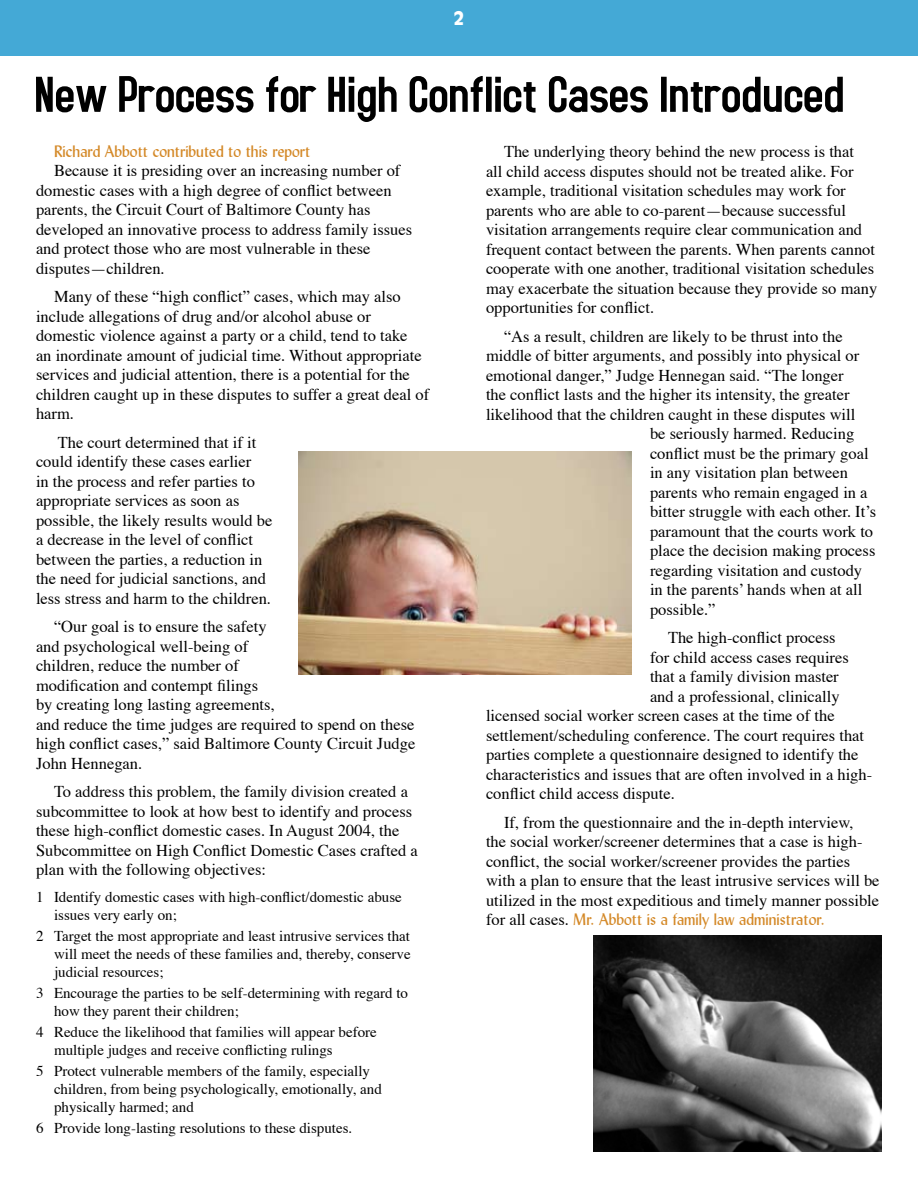
<style>
.page{position:relative;width:918px;height:1188px;background:#fff}
.page>*{position:absolute;margin:0;border:0;box-sizing:border-box;transform-origin:0 0}
.t1{font:16.5px/19.5px "Times";color:#000}
.t2{font:16.5px "Lydian BT";color:#d48928}
.t3{font:15px/18px "Times";color:#000}
.s1{font-family:"Times";color:#000}
</style>
<div class="page">
<div style="left:0;top:0;width:918px;height:55px;background:#44a9d6"></div>
<svg style="left:36px;top:76px;width:807px;height:46px"></svg>
<img style="left:298px;top:452px;width:334px;height:223px">
<img style="left:594px;top:936px;width:288px;height:216px">
<p class="t2" style="left:54px;top:141px;width:258px">Richard Abbott contributed to this report</p>
<p class="t1" style="left:36px;top:159px;width:378px;text-indent:18px">Because it is presiding over an increasing number of domestic cases with a high degree of conflict between parents, the Circuit Court of Baltimore County has developed an innovative process to address family issues and protect those who are most vulnerable in these disputes—children.</p>
<p class="t1" style="left:36px;top:285px;width:395px;text-indent:18px">Many of these “high conflict” cases, which may also include allegations of drug and/or alcohol abuse or domestic violence against a party or a child, tend to take<br>an inordinate amount of judicial time. Without appropriate services and judicial attention, there is a potential for the children caught up in these disputes to suffer a great deal of harm.</p>
<p class="t1" style="left:36px;top:431px;width:238px;text-indent:22px">The court determined that if it could identify these cases earlier<br>in the process and refer parties to appropriate services as soon as possible, the likely results would be a decrease in the level of conflict between the parties, a reduction in the need for judicial sanctions, and less stress and harm to the children.</p>
<p class="t1" style="left:36px;top:615px;width:381px;text-indent:18px">“Our goal is to ensure the safety<br>and psychological well-being of<br>children, reduce the number of<br>modification and contempt filings<br>by creating long lasting agreements,<br>and reduce the time judges are required to spend on these high conflict cases,” said Baltimore County Circuit Judge John Hennegan.</p>
<p class="t1" style="left:36px;top:780px;width:383px;text-indent:18px">To address this problem, the family division created a subcommittee to look at how best to identify and process these high-conflict domestic cases. In August 2004, the Subcommittee on High Conflict Domestic Cases crafted a plan with the following objectives:</p>
<p class="t3" style="left:54px;top:887px;width:349px;text-indent:-18px">1 Identify domestic cases with high-conflict/domestic abuse issues very early on;</p>
<p class="t3" style="left:54px;top:926px;width:358px;text-align:justify;text-indent:-18px">2 Target the most appropriate and least intrusive services that will meet the needs of these families and, thereby, conserve judicial resources;</p>
<p class="t3" style="left:54px;top:983px;width:356px;text-indent:-18px">3 Encourage the parties to be self-determining with regard to how they parent their children;</p>
<p class="t3" style="left:54px;top:1022px;width:324px;text-indent:-18px">4 Reduce the likelihood that families will appear before multiple judges and receive conflicting rulings</p>
<p class="t3" style="left:54px;top:1061px;width:329px;text-indent:-18px">5 Protect vulnerable members of the family, especially children, from being psychologically, emotionally, and physically harmed; and</p>
<p class="t3" style="left:36px;top:1118px;width:318px">6 Provide long-lasting resolutions to these disputes.</p>
<p class="t1" style="left:486px;top:141px;width:393px;text-indent:18px">The underlying theory behind the new process is that<br>all child access disputes should not be treated alike. For example, traditional visitation schedules may work for parents who are able to co-parent—because successful visitation arrangements require clear communication and frequent contact between the parents. When parents cannot cooperate with one another, traditional visitation schedules may exacerbate the situation because they provide so many opportunities for conflict.</p>
<p class="t1" style="left:504px;top:325px;width:340px">“As a result, children are likely to be thrust into the</p>
<p class="t1" style="left:486px;top:345px;width:375px">middle of bitter arguments, and possibly into physical or</p>
<p class="t1" style="left:486px;top:364px;width:359px">emotional danger,” Judge Hennegan said. “The longer</p>
<p class="t1" style="left:486px;top:384px;width:365px">the conflict lasts and the higher its intensity, the greater</p>
<p class="t1" style="left:486px;top:403px;width:371px">likelihood that the children caught in these disputes will</p>
<p class="t1" style="left:650px;top:423px;width:206px">be seriously harmed. Reducing</p>
<p class="t1" style="left:650px;top:442px;width:220px">conflict must be the primary goal</p>
<p class="t1" style="left:650px;top:462px;width:199px">in any visitation plan between</p>
<p class="t1" style="left:650px;top:481px;width:219px">parents who remain engaged in a</p>
<p class="t1" style="left:650px;top:501px;width:228px">bitter struggle with each other. It’s</p>
<p class="t1" style="left:650px;top:520px;width:225px">paramount that the courts work to</p>
<p class="t1" style="left:650px;top:540px;width:227px">place the decision making process</p>
<p class="t1" style="left:650px;top:559px;width:214px">regarding visitation and custody</p>
<p class="t1" style="left:650px;top:579px;width:214px">in the parents’ hands when at all</p>
<p class="t1" style="left:650px;top:598px;width:67px">possible.”</p>
<p class="t1" style="left:668px;top:627px;width:169px">The high-conflict process</p>
<p class="t1" style="left:650px;top:646px;width:200px">for child access cases requires</p>
<p class="t1" style="left:650px;top:666px;width:190px">that a family division master</p>
<p class="t1" style="left:650px;top:685px;width:191px">and a professional, clinically</p>
<p class="t1" style="left:486px;top:705px;width:350px">licensed social worker screen cases at the time of the</p>
<p class="t1" style="left:486px;top:724px;width:380px">settlement/scheduling conference. The court requires that</p>
<p class="t1" style="left:486px;top:744px;width:374px">parties complete a questionnaire designed to identify the</p>
<p class="t1" style="left:486px;top:763px;width:388px">characteristics and issues that are often involved in a high-</p>
<p class="t1" style="left:486px;top:783px;width:190px">conflict child access dispute.</p>
<p class="t1" style="left:486px;top:811px;width:395px;text-indent:18px">If, from the questionnaire and the in-depth interview,<br>the social worker/screener determines that a case is high&shy;conflict, the social worker/screener provides the parties with a plan to ensure that the least intrusive services will be utilized in the most expeditious and timely manner possible</p>
<p class="t2" style="left:486px;top:909px;width:340px"><span class="s1">for all cases.</span> Mr. Abbott is a family law administrator.</p>
</div>
